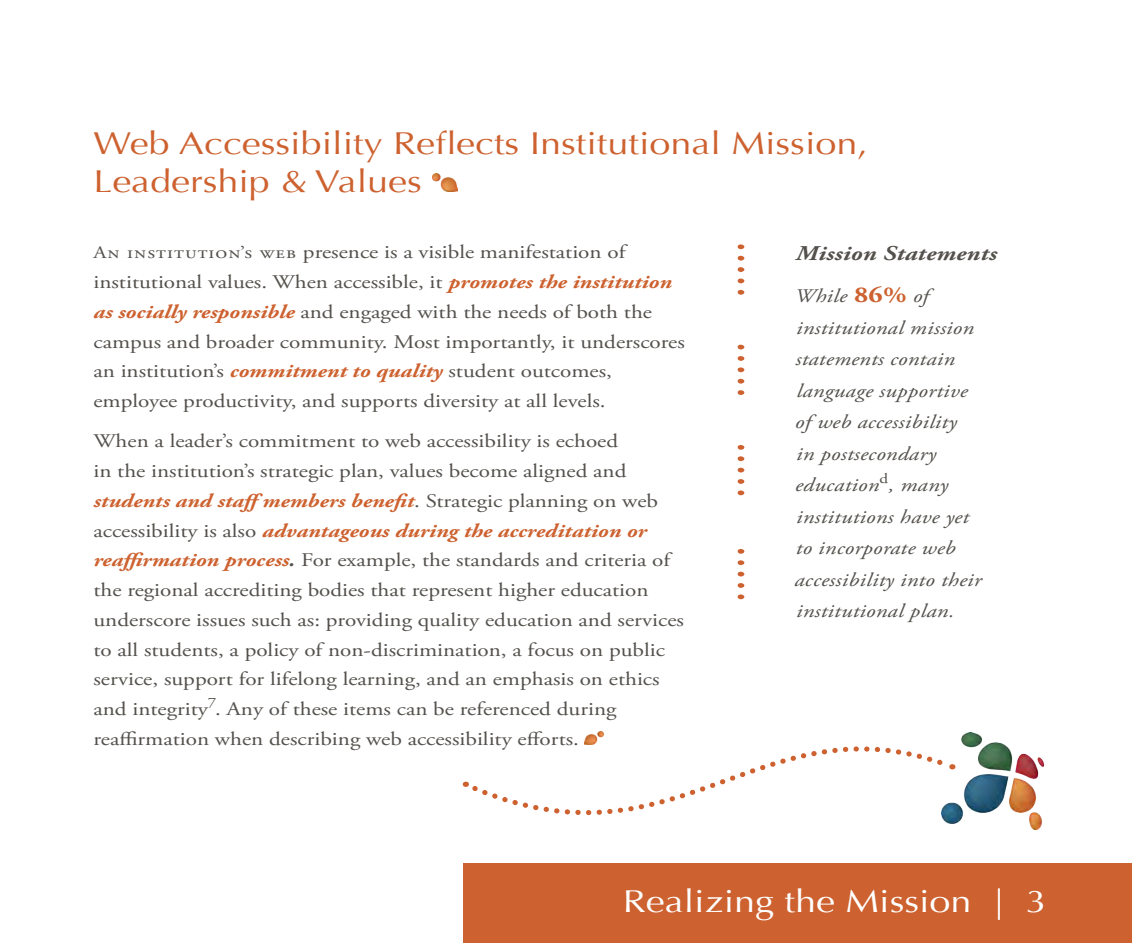
<style>
.page{position:relative;width:1132px;height:943px;background:#fff}
.page>*{position:absolute;margin:0;border:0;box-sizing:border-box;transform-origin:0 0}
.t1{font:31.5px/37.8px "Optima";color:#cd612f;scale:1.2 1}
.t2{font:31.5px "Optima";color:#fff;scale:1.2 1}
.t3{font:italic 700 21px "Adobe Garamond Pro";letter-spacing:.01em;color:#54514d;scale:1.2 1}
.General{font:19.25px/29.8px "Adobe Garamond Pro";color:#54514d;scale:1.2 1}
.Sidebar{font:italic 19.25px/31.5px "Adobe Garamond Pro";letter-spacing:.01em;color:#54514d;scale:1.2 1}
.s1{font-size:17.5px}
.s2{font-weight:700;font-style:italic;color:#cd612f}
.s3{font-weight:700;font-style:italic}
.s4{font-weight:700;font-style:normal;font-size:22.75px;color:#cd612f}
</style>
<div class="page">
<img style="left:432px;top:173px;width:25px;height:19px">
<svg style="left:737px;top:244px;width:8px;height:5px"></svg>
<svg style="left:737px;top:255px;width:8px;height:6px"></svg>
<svg style="left:737px;top:267px;width:8px;height:5px"></svg>
<svg style="left:737px;top:278px;width:8px;height:5px"></svg>
<svg style="left:737px;top:290px;width:8px;height:5px"></svg>
<svg style="left:737px;top:344px;width:8px;height:6px"></svg>
<svg style="left:737px;top:356px;width:8px;height:5px"></svg>
<svg style="left:737px;top:367px;width:8px;height:5px"></svg>
<svg style="left:737px;top:378px;width:8px;height:6px"></svg>
<svg style="left:737px;top:390px;width:8px;height:5px"></svg>
<svg style="left:737px;top:445px;width:8px;height:5px"></svg>
<svg style="left:737px;top:456px;width:8px;height:5px"></svg>
<svg style="left:737px;top:467px;width:8px;height:6px"></svg>
<svg style="left:737px;top:479px;width:8px;height:5px"></svg>
<svg style="left:737px;top:490px;width:8px;height:5px"></svg>
<svg style="left:737px;top:549px;width:8px;height:5px"></svg>
<svg style="left:737px;top:560px;width:8px;height:5px"></svg>
<svg style="left:737px;top:571px;width:8px;height:6px"></svg>
<svg style="left:737px;top:583px;width:8px;height:5px"></svg>
<svg style="left:737px;top:594px;width:8px;height:5px"></svg>
<svg style="left:468px;top:731px;width:473px;height:85px"></svg>
<img style="left:941px;top:732px;width:104px;height:97px">
<div style="left:463px;top:863px;width:669px;height:80px;background:#cd612f"></div>
<h1 class="t1" style="left:93px;top:125px;width:647px">Web Accessibility Reflects Institutional Mission,<br>Leadership &amp; Values</h1>
<p class="General" style="left:93px;top:238px;width:484px"><span class="s1">An institution’s web</span> presence is a visible manifestation of institutional values. When accessible, it <span class="s2">promotes the institution</span></p>
<p class="General" style="left:93px;top:298px;width:494px"><span class="s2">as socially responsible</span> and engaged with the needs of both the campus and broader community. Most importantly, it underscores an institution’s <span class="s2">commitment to quality</span> student outcomes, employee productivity, and supports diversity at all levels.</p>
<p class="General" style="left:93px;top:427px;width:494px">When a leader’s commitment to web accessibility is echoed<br>in the institution’s strategic plan, values become aligned and <span class="s2">students and staffmembers benefit</span>. Strategic planning on web accessibility is also <span class="s2">advantageous during the accreditation or reaffirmation process</span><span class="s3">.</span> For example, the standards and criteria of the regional accrediting bodies that represent higher education underscore issues such as: providing quality education and services to all students, a policy of non-discrimination, a focus on public service, support for lifelong learning, and an emphasis on ethics and integrity<sup>7</sup>. Any of these items can be referenced during reaffirmation when describing web accessibility efforts.</p>
<h3 class="t3" style="left:796px;top:242px;width:169px">Mission Statements</h3>
<p class="Sidebar" style="left:794px;top:281px;width:158px">While <span class="s4">86%</span> of institutional mission statements contain language supportive of web accessibility<br>in postsecondary education<sup>d</sup>, many institutions have yet to incorporate web accessibility into their institutional plan.</p>
<h1 class="t2" style="left:623px;top:883px;width:355px">Realizing the Mission | 3</h1>
</div>
